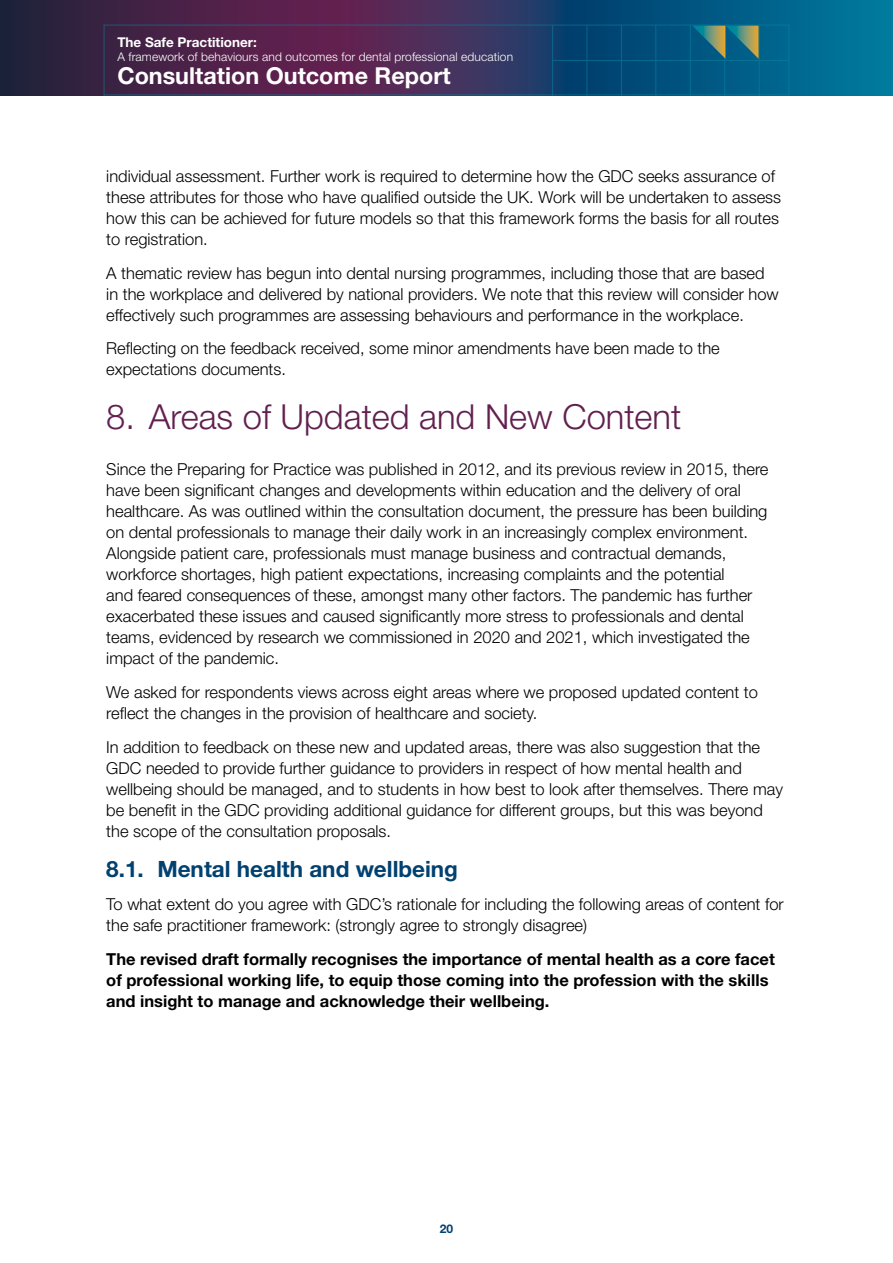
<style>
.page{position:relative;width:893px;height:1263px;background:#fff}
.page>*{position:absolute;margin:0;border:0;box-sizing:border-box;transform-origin:0 0}
.section_H{font:300 34.5px "Helvetica Neue LT Std";color:#62204f}
.t1{font:700 23.4px "Helvetica Neue LT Std";color:#fff}
.H2_numbered{font:700 22.5px "Helvetica Neue LT Std";color:#004170}
.Body_copy{font:300 16.5px/21px "Helvetica Neue LT Std";color:#000}
.Body_copy-2{font:700 16.5px/21px "Helvetica Neue LT Std";color:#000}
.t2{font:700 13.5px "Helvetica Neue LT Std";color:#fff}
.t3{font:300 12px "Helvetica Neue LT Std";letter-spacing:.01em;color:#fff}
.t4{font:700 12px "Helvetica Neue LT Std";color:#004170}
</style>
<div class="page">
<svg style="left:0;top:0;width:893px;height:96px;background:#214166"></svg>
<svg style="left:104px;top:25px;width:685px;height:70px;background:#343560"></svg>
<hr style="left:759px;top:25px;width:1px;height:71px;background:#0987a3">
<hr style="left:724px;top:25px;width:1px;height:71px;background:#0987a3">
<hr style="left:690px;top:25px;width:1px;height:71px;background:#0987a3">
<hr style="left:656px;top:25px;width:1px;height:71px;background:#0987a3">
<hr style="left:621px;top:25px;width:1px;height:71px;background:#0987a3">
<hr style="left:587px;top:25px;width:1px;height:71px;background:#0987a3">
<hr style="left:552px;top:25px;width:1px;height:71px;background:#0987a3">
<hr style="left:552px;top:60px;width:237px;height:1px;background:#0987a3">
<hr style="left:104px;top:95px;width:685px;height:1px;background:#0987a3">
<svg style="left:692px;top:26px;width:66px;height:33px;background:#437976"></svg>
<p class="t2" style="left:117px;top:33px;width:141px">The Safe Practitioner:</p>
<p class="t3" style="left:117px;top:49px;width:397px">A framework of behaviours and outcomes for dental professional education</p>
<h2 class="t1" style="left:117px;top:61px;width:335px">Consultation Outcome Report</h2>
<p class="Body_copy" style="left:106px;top:165px;width:676px">individual assessment. Further work is required to determine how the GDC seeks assurance of these attributes for those who have qualified outside the UK. Work will be undertaken to assess how this can be achieved for future models so that this framework forms the basis for all routes to registration.</p>
<p class="Body_copy" style="left:106px;top:262px;width:674px">A thematic review has begun into dental nursing programmes, including those that are based in the workplace and delivered by national providers. We note that this review will consider how effectively such programmes are assessing behaviours and performance in the workplace.</p>
<p class="Body_copy" style="left:106px;top:338px;width:615px">Reflecting on the feedback received, some minor amendments have been made to the expectations documents.</p>
<h1 class="section_H" style="left:106px;top:395px;width:576px">8. Areas of Updated and New Content</h1>
<p class="Body_copy" style="left:106px;top:458px;width:664px">Since the Preparing for Practice was published in 2012, and its previous review in 2015, there have been significant changes and developments within education and the delivery of oral healthcare. As was outlined within the consultation document, the pressure has been building on dental professionals to manage their daily work in an increasingly complex environment.<br>Alongside patient care, professionals must manage business and contractual demands, workforce shortages, high patient expectations, increasing complaints and the potential<br>and feared consequences of these, amongst many other factors. The pandemic has further exacerbated these issues and caused significantly more stress to professionals and dental teams, evidenced by research we commissioned in 2020 and 2021, which investigated the impact of the pandemic.</p>
<p class="Body_copy" style="left:106px;top:681px;width:653px">We asked for respondents views across eight areas where we proposed updated content to reflect the changes in the provision of healthcare and society.</p>
<p class="Body_copy" style="left:106px;top:736px;width:678px">In addition to feedback on these new and updated areas, there was also suggestion that the GDC needed to provide further guidance to providers in respect of how mental health and wellbeing should be managed, and to students in how best to look after themselves. There may be benefit in the GDC providing additional guidance for different groups, but this was beyond the scope of the consultation proposals.</p>
<h2 class="H2_numbered" style="left:106px;top:854px;width:353px">8.1. Mental health and wellbeing</h2>
<p class="Body_copy" style="left:106px;top:893px;width:679px">To what extent do you agree with GDC’s rationale for including the following areas of content for the safe practitioner framework: (strongly agree to strongly disagree)</p>
<p class="Body_copy-2" style="left:106px;top:948px;width:670px">The revised draft formally recognises the importance of mental health as a core facet of professional working life, to equip those coming into the profession with the skills and insight to manage and acknowledge their wellbeing.</p>
<p class="t4" style="left:440px;top:1221px;width:15px">20</p>
</div>
